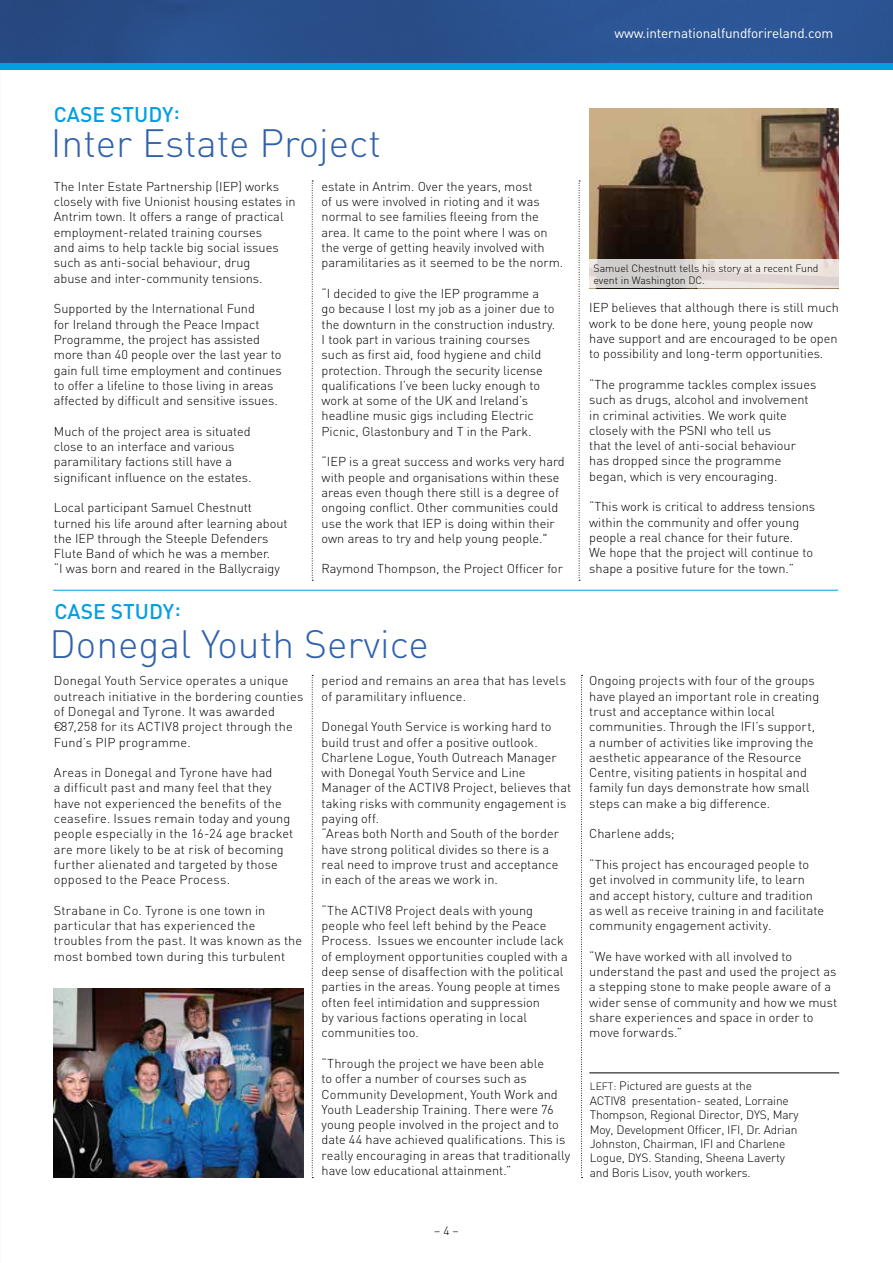
<style>
.page{position:relative;width:893px;height:1263px;background:#fff}
.page>*{position:absolute;margin:0;border:0;box-sizing:border-box;transform-origin:0 0}
.t1{font:300 39px "DIN";color:#3061ab}
.t2{font:500 21px "DIN";color:#009fe3}
.t3{font:13.5px "DIN";letter-spacing:-.01em;color:#fff}
.t4{font:300 12.75px/15.3px "DIN";color:#000}
.t5{font:300 12px/14.4px "DIN";letter-spacing:-.01em;color:#000}
.t6{font:300 10.5px/12.6px "DIN";color:#000}
.s1{font-family:"DIN Euro";font-weight:400}
.s2{font-size:10.5px}
</style>
<div class="page">
<img style="left:0;top:0;width:893px;height:64px">
<div style="left:0;top:64px;width:893px;height:6px;background:#009fe3"></div>
<svg style="left:312px;top:181px;width:1px;height:400px"></svg>
<svg style="left:579px;top:181px;width:1px;height:400px"></svg>
<svg style="left:312px;top:675px;width:1px;height:503px"></svg>
<svg style="left:581px;top:675px;width:1px;height:503px"></svg>
<hr style="left:53px;top:590px;width:785px;height:1px;background:#009fe3">
<hr style="left:589px;top:1072px;width:250px;height:1px;background:#000">
<img style="left:54px;top:989px;width:249px;height:188px">
<img style="left:589px;top:108px;width:250px;height:152px">
<svg style="left:589px;top:260px;width:250px;height:28px;background:#dfdad7"></svg>
<p class="t3" style="left:614px;top:25px;width:220px">www.internationalfundforireland.com</p>
<h2 class="t2" style="left:54px;top:101px;width:128px">CASE STUDY:</h2>
<h1 class="t1" style="left:51px;top:119px;width:332px">Inter Estate Project</h1>
<p class="t4" style="left:54px;top:179px;width:243px">The Inter Estate Partnership (IEP) works closely with five Unionist housing estates in Antrim town. It offers a range of practical employment-related training courses<br>and aims to help tackle big social issues such as anti-social behaviour, drug<br>abuse and inter-community tensions.</p>
<p class="t4" style="left:54px;top:301px;width:229px">Supported by the International Fund<br>for Ireland through the Peace Impact Programme, the project has assisted more than 40 people over the last year to gain full time employment and continues to offer a lifeline to those living in areas affected by difficult and sensitive issues.</p>
<p class="t4" style="left:54px;top:423px;width:199px">Much of the project area is situated close to an interface and various paramilitary factions still have a significant influence on the estates.</p>
<p class="t4" style="left:54px;top:500px;width:235px">Local participant Samuel Chestnutt turned his life around after learning about the IEP through the Steeple Defenders Flute Band of which he was a member.<br>“I was born and reared in the Ballycraigy</p>
<h2 class="t2" style="left:55px;top:598px;width:128px">CASE STUDY:</h2>
<p class="t4" style="left:322px;top:179px;width:243px">estate in Antrim. Over the years, most<br>of us were involved in rioting and it was normal to see families fleeing from the area. It came to the point where I was on the verge of getting heavily involved with paramilitaries as it seemed to be the norm.</p>
<p class="t4" style="left:322px;top:286px;width:235px">“I decided to give the IEP programme a go because I lost my job as a joiner due to the downturn in the construction industry.<br>I took part in various training courses such as first aid, food hygiene and child protection. Through the security license qualifications I’ve been lucky enough to work at some of the UK and Ireland’s headline music gigs including Electric Picnic, Glastonbury and T in the Park.</p>
<p class="t4" style="left:322px;top:454px;width:245px">“IEP is a great success and works very hard with people and organisations within these areas even though there still is a degree of ongoing conflict. Other communities could use the work that IEP is doing within their own areas to try and help young people."</p>
<p class="t4" style="left:322px;top:561px;width:243px">Raymond Thompson, the Project Officer for</p>
<h1 class="t1" style="left:49px;top:620px;width:381px">Donegal Youth Service</h1>
<p class="t4" style="left:54px;top:673px;width:251px">Donegal Youth Service operates a unique outreach initiative in the bordering counties of Donegal and Tyrone. It was awarded <span class="s1">1</span>87,258 for its ACTIV8 project through the Fund’s PIP programme.</p>
<p class="t4" style="left:54px;top:765px;width:241px">Areas in Donegal and Tyrone have had<br>a difficult past and many feel that they have not experienced the benefits of the ceasefire. Issues remain today and young people especially in the 16-24 age bracket are more likely to be at risk of becoming further alienated and targeted by those opposed to the Peace Process.</p>
<p class="t4" style="left:54px;top:902px;width:250px">Strabane in Co. Tyrone is one town in particular that has experienced the troubles from the past. It was known as the most bombed town during this turbulent</p>
<p class="t4" style="left:322px;top:673px;width:246px">period and remains an area that has levels of paramilitary influence.</p>
<p class="t4" style="left:322px;top:719px;width:251px">Donegal Youth Service is working hard to build trust and offer a positive outlook.<br>Charlene Logue, Youth Outreach Manager with Donegal Youth Service and Line Manager of the ACTIV8 Project, believes that taking risks with community engagement is paying off.<br>“Areas both North and South of the border have strong political divides so there is a real need to improve trust and acceptance in each of the areas we work in.</p>
<p class="t4" style="left:322px;top:902px;width:248px">“The ACTIV8 Project deals with young people who feel left behind by the Peace Process. Issues we encounter include lack of employment opportunities coupled with a deep sense of disaffection with the political parties in the areas. Young people at times often feel intimidation and suppression<br>by various factions operating in local communities too.</p>
<p class="t4" style="left:322px;top:1055px;width:250px">“Through the project we have been able<br>to offer a number of courses such as Community Development, Youth Work and Youth Leadership Training. There were 76 young people involved in the project and to date 44 have achieved qualifications. This is really encouraging in areas that traditionally have low educational attainment.”</p>
<p class="t5" style="left:434px;top:1223px;width:26px">– 4 –</p>
<p class="t6" style="left:594px;top:262px;width:226px">Samuel Chestnutt tells his story at a recent Fund event in Washington DC.</p>
<p class="t4" style="left:589px;top:300px;width:251px">IEP believes that although there is still much work to be done here, young people now have support and are encouraged to be open to possibility and long-term opportunities.</p>
<p class="t4" style="left:589px;top:377px;width:229px">“The programme tackles complex issues such as drugs, alcohol and involvement in criminal activities. We work quite closely with the PSNI who tell us<br>that the level of anti-social behaviour has dropped since the programme began, which is very encouraging.</p>
<p class="t4" style="left:589px;top:499px;width:227px">“This work is critical to address tensions within the community and offer young people a real chance for their future.<br>We hope that the project will continue to shape a positive future for the town.”</p>
<p class="t4" style="left:589px;top:673px;width:232px">Ongoing projects with four of the groups have played an important role in creating trust and acceptance within local communities. Through the IFI’s support, a number of activities like improving the aesthetic appearance of the Resource Centre, visiting patients in hospital and family fun days demonstrate how small steps can make a big difference.</p>
<p class="t4" style="left:589px;top:826px;width:87px">Charlene adds;</p>
<p class="t4" style="left:589px;top:857px;width:236px">“This project has encouraged people to get involved in community life, to learn and accept history, culture and tradition as well as receive training in and facilitate community engagement activity.</p>
<p class="t4" style="left:589px;top:948px;width:250px">“We have worked with all involved to understand the past and used the project as a stepping stone to make people aware of a wider sense of community and how we must share experiences and space in order to move forwards.”</p>
<p class="t5" style="left:590px;top:1079px;width:210px"><span class="s2">LEFT:</span> Pictured are guests at the<br>ACTIV8 presentation- seated, Lorraine Thompson, Regional Director, DYS, Mary Moy, Development Officer, IFI, Dr. Adrian Johnston, Chairman, IFI and Charlene Logue, DYS. Standing, Sheena Laverty and Boris Lisov, youth workers.</p>
</div>
